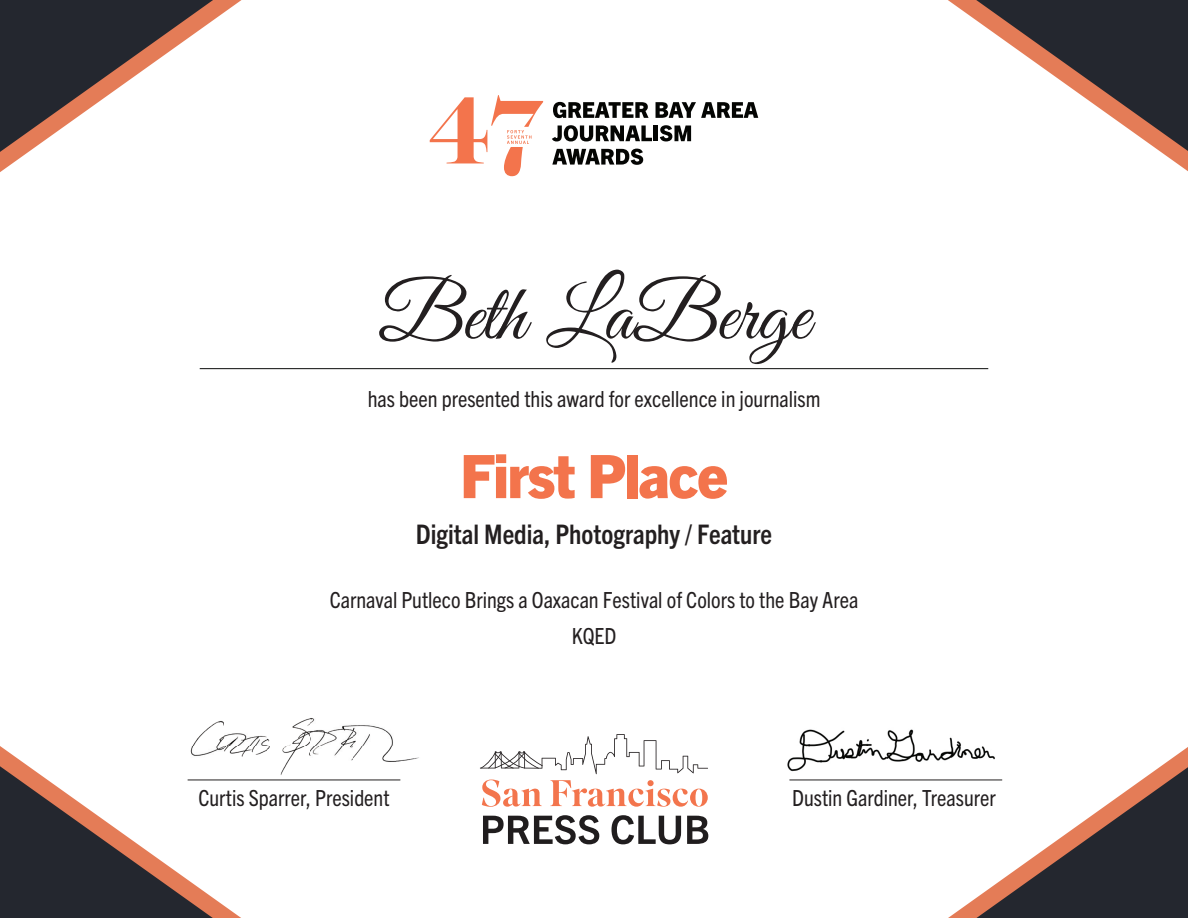
<style>
.page{position:relative;width:1188px;height:918px;background:#fff}
.page>*{position:absolute;margin:0;border:0;box-sizing:border-box;transform-origin:0 0}
.t1{font:81px "Great Vibes";color:#231f20}
.t2{font:800 60px "Trade Gothic Next LT Pro";letter-spacing:-.03em;color:#f3744c}
.t3{font:700 condensed 27px "Trade Gothic Next";color:#231f20}
.t4{font:condensed 22.5px/36px "Trade Gothic Next";color:#231f20;text-align:center}
</style>
<div class="page">
<img style="left:787px;top:729px;width:197px;height:43px">
<img style="left:192px;top:718px;width:227px;height:63px">
<hr style="left:188px;top:780px;width:212px;height:1px;background:#231f20">
<hr style="left:789px;top:780px;width:213px;height:1px;background:#231f20">
<svg style="left:553px;top:102px;width:96px;height:16px"></svg>
<svg style="left:656px;top:102px;width:102px;height:16px"></svg>
<svg style="left:552px;top:125px;width:100px;height:16px"></svg>
<hr style="left:654px;top:126px;width:4px;height:15px;background:#040503">
<svg style="left:660px;top:125px;width:31px;height:16px"></svg>
<svg style="left:552px;top:149px;width:91px;height:16px"></svg>
<svg style="left:430px;top:95px;width:113px;height:81px"></svg>
<svg style="left:948px;top:747px;width:240px;height:171px"></svg>
<svg style="left:0;top:0;width:242px;height:172px"></svg>
<svg style="left:0;top:746px;width:241px;height:172px"></svg>
<svg style="left:948px;top:0;width:240px;height:171px"></svg>
<svg style="left:480px;top:734px;width:228px;height:40px"></svg>
<svg style="left:483px;top:815px;width:116px;height:29px"></svg>
<svg style="left:612px;top:815px;width:69px;height:29px"></svg>
<svg style="left:687px;top:816px;width:21px;height:28px"></svg>
<svg style="left:482px;top:780px;width:60px;height:27px"></svg>
<svg style="left:550px;top:780px;width:158px;height:27px"></svg>
<hr style="left:200px;top:368px;width:788px;height:1px;background:#0b0c0b">
<h1 class="t1" style="left:378px;top:270px;width:433px">Beth LaBerge</h1>
<p class="t4" style="left:368px;top:381px;width:454px">has been presented this award for excellence in journalism</p>
<h2 class="t2" style="left:460px;top:435px;width:269px">First Place</h2>
<p class="t3" style="left:416px;top:518px;width:358px">Digital Media, Photography / Feature</p>
<p class="t4" style="left:330px;top:582px;width:530px">Carnaval Putleco Brings a Oaxacan Festival of Colors to the Bay Area<br>KQED</p>
<p class="t4" style="left:198px;top:779px;width:193px">Curtis Sparrer, President</p>
<p class="t4" style="left:792px;top:779px;width:205px">Dustin Gardiner, Treasurer</p>
</div>
